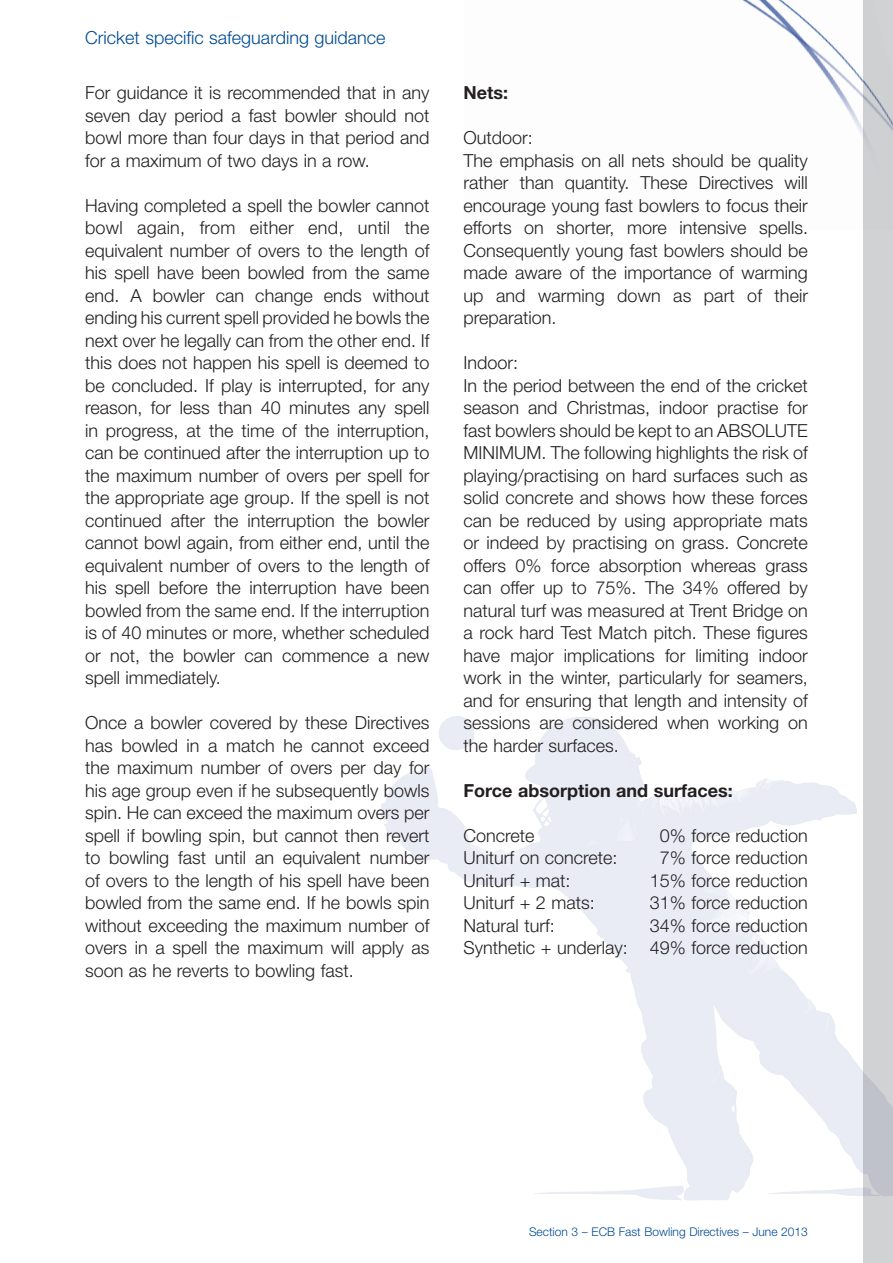
<style>
.page{position:relative;width:893px;height:1263px;background:#fff}
.page>*{position:absolute;margin:0;border:0;box-sizing:border-box;transform-origin:0 0}
.t1{font:300 18px/22.5px "Helvetica Neue";color:#231f20;text-align:justify}
.t2{font:300 18px "Helvetica Neue";color:#014a91}
.t3{font:700 18px "Helvetica Neue";color:#231f20}
.t4{font:300 12px "Helvetica Neue";color:#014a91}
</style>
<div class="page">
<img style="left:742px;top:0;width:121px;height:137px">
<div style="left:863px;top:0;width:30px;height:1263px;background:#d1d2d4"></div>
<p class="t2" style="left:85px;top:27px;width:302px">Cricket specific safeguarding guidance</p>
<p class="t1" style="left:85px;top:81px;width:346px">For guidance it is recommended that in any seven day period a fast bowler should not bowl more than four days in that period and for a maximum of two days in a row.</p>
<p class="t1" style="left:85px;top:194px;width:346px">Having completed a spell the bowler cannot bowl again, from either end, until the equivalent number of overs to the length of his spell have been bowled from the same end. A bowler can change ends without ending his current spell provided he bowls the next over he legally can from the other end. If this does not happen his spell is deemed to be concluded. If play is interrupted, for any reason, for less than 40 minutes any spell in progress, at the time of the interruption, can be continued after the interruption up to the maximum number of overs per spell for the appropriate age group. If the spell is not continued after the interruption the bowler cannot bowl again, from either end, until the equivalent number of overs to the length of his spell before the interruption have been bowled from the same end. If the interruption is of 40 minutes or more, whether scheduled or not, the bowler can commence a new spell immediately.</p>
<p class="t1" style="left:85px;top:711px;width:346px">Once a bowler covered by these Directives has bowled in a match he cannot exceed the maximum number of overs per day for his age group even if he subsequently bowls spin. He can exceed the maximum overs per spell if bowling spin, but cannot then revert to bowling fast until an equivalent number of overs to the length of his spell have been bowled from the same end. If he bowls spin without exceeding the maximum number of overs in a spell the maximum will apply as soon as he reverts to bowling fast.</p>
<p class="t3" style="left:463px;top:82px;width:46px">Nets:</p>
<p class="t1" style="left:463px;top:126px;width:346px;text-align:left">Outdoor:<br>The emphasis on all nets should be quality rather than quantity. These Directives will encourage young fast bowlers to focus their efforts on shorter, more intensive spells.<br>Consequently young fast bowlers should be made aware of the importance of warming up and warming down as part of their preparation.</p>
<p class="t1" style="left:463px;top:351px;width:346px;text-align:left">Indoor:<br>In the period between the end of the cricket season and Christmas, indoor practise for fast bowlers should be kept to an ABSOLUTE MINIMUM. The following highlights the risk of playing/practising on hard surfaces such as solid concrete and shows how these forces can be reduced by using appropriate mats or indeed by practising on grass. Concrete offers 0% force absorption whereas grass can offer up to 75%. The 34% offered by natural turf was measured at Trent Bridge on a rock hard Test Match pitch. These figures have major implications for limiting indoor work in the winter, particularly for seamers, and for ensuring that length and intensity of sessions are considered when working on the harder surfaces.</p>
<p class="t3" style="left:463px;top:779px;width:271px">Force absorption and surfaces:</p>
<p class="t1" style="left:463px;top:824px;width:73px">Concrete</p>
<p class="t1" style="left:660px;top:824px;width:150px">0% force reduction</p>
<p class="t1" style="left:463px;top:846px;width:156px">Uniturf on concrete:</p>
<p class="t1" style="left:660px;top:846px;width:150px">7% force reduction</p>
<p class="t1" style="left:463px;top:869px;width:109px">Uniturf + mat:</p>
<p class="t1" style="left:650px;top:869px;width:160px">15% force reduction</p>
<p class="t1" style="left:463px;top:891px;width:133px">Uniturf + 2 mats:</p>
<p class="t1" style="left:650px;top:891px;width:160px">31% force reduction</p>
<p class="t1" style="left:463px;top:914px;width:93px">Natural turf:</p>
<p class="t1" style="left:463px;top:914px;width:346px;text-align:right">34% force reduction<br>Synthetic + underlay: 49% force reduction</p>
<p class="t4" style="left:529px;top:1224px;width:280px">Section 3 – ECB Fast Bowling Directives – June 2013</p>
</div>
